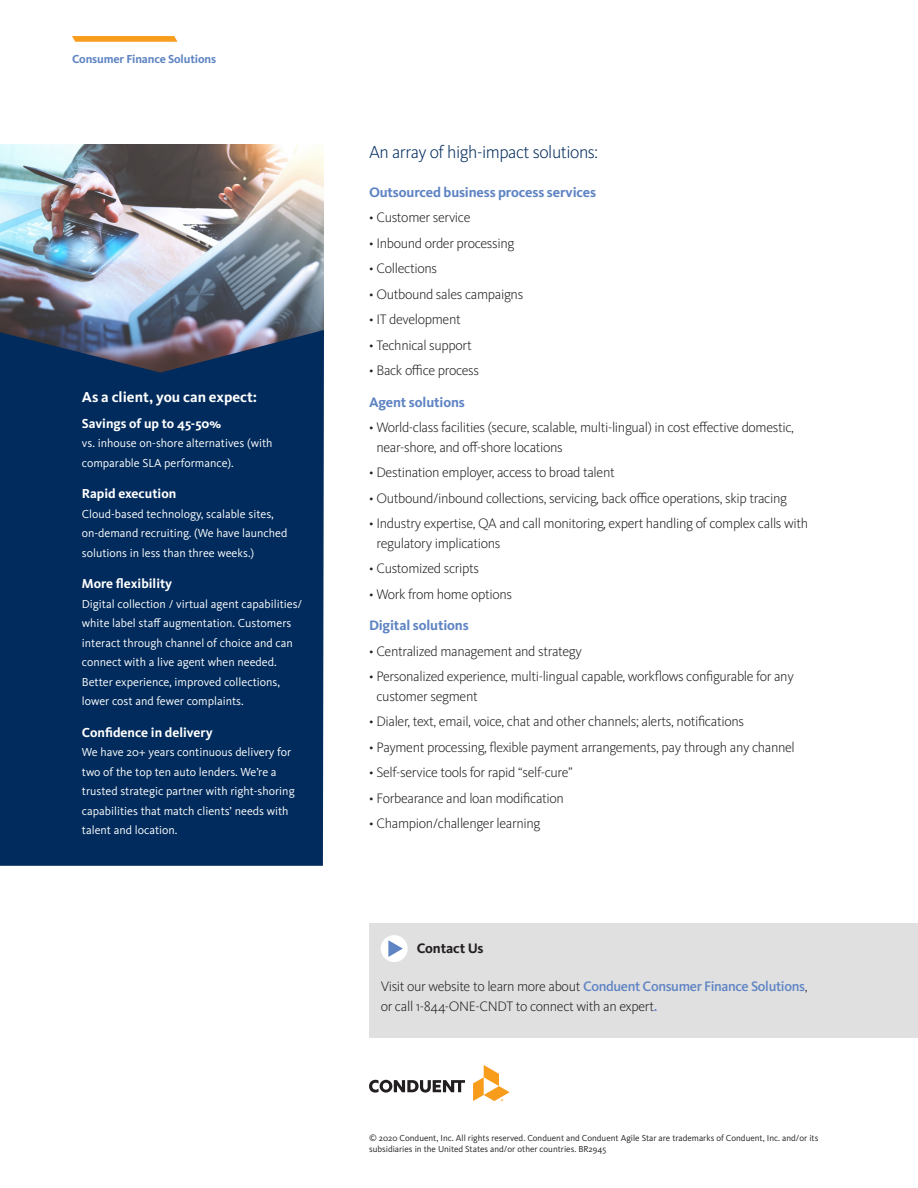
<style>
.page{position:relative;width:918px;height:1188px;background:#fff}
.page>*{position:absolute;margin:0;border:0;box-sizing:border-box;transform-origin:0 0}
.Cover_intro_text_-_b{font:300 18px "Kievit Pro";letter-spacing:-.025em;color:#002b5c}
.Caption_-_subhead{font:700 15px "Kievit Pro";color:#fff}
.Body_text{font:300 14.25px/19.5px "Kievit Pro";letter-spacing:-.025em;color:#231f20}
.Subhead_text{font:700 14.25px "Kievit Pro";letter-spacing:-.01em;color:#5f84c3}
.Subhead_text-2{font:700 14.25px "Kievit Pro";letter-spacing:-.01em;color:#231f20}
.Caption_-_text{font:700 13.5px "Kievit Pro";color:#fff}
.Caption_-_text-2{font:12px/19.5px "Kievit Pro";color:#fff}
.Business_category{font:700 12px "Kievit Pro";letter-spacing:-.01em;color:#5f84c3}
.Legal{font:9px/10.5px "Kievit Pro";color:#231f20}
.s1{font-weight:500;color:#5f84c3}
</style>
<div class="page">
<svg style="left:72px;top:36px;width:105px;height:6px"></svg>
<svg style="left:369px;top:1080px;width:96px;height:13px"></svg>
<svg style="left:473px;top:1065px;width:37px;height:36px"></svg>
<div style="left:0;top:373px;width:324px;height:493px;background:#002b5c"></div>
<div style="left:369px;top:923px;width:549px;height:115px;background:#e0e0e1"></div>
<div style="left:381px;top:935px;width:27px;height:27px;background:#fff;border-radius:50%"></div>
<svg style="left:388px;top:940px;width:15px;height:17px"></svg>
<img style="left:0;top:144px;width:324px;height:229px">
<p class="Business_category" style="left:72px;top:52px;width:146px">Consumer Finance Solutions</p>
<p class="Caption_-_subhead" style="left:82px;top:388px;width:177px">As a client, you can expect:</p>
<p class="Caption_-_text" style="left:82px;top:415px;width:141px">Savings of up to 45-50%</p>
<p class="Caption_-_text-2" style="left:82px;top:433px;width:192px">vs. inhouse on-shore alternatives (with comparable SLA performance).</p>
<p class="Caption_-_text" style="left:82px;top:485px;width:96px">Rapid execution</p>
<p class="Caption_-_text-2" style="left:82px;top:504px;width:207px">Cloud-based technology, scalable sites, on-demand recruiting. (We have launched solutions in less than three weeks.)</p>
<p class="Caption_-_text" style="left:82px;top:575px;width:92px">More flexibility</p>
<p class="Caption_-_text-2" style="left:82px;top:594px;width:222px">Digital collection / virtual agent capabilities/ white label staff augmentation. Customers interact through channel of choice and can connect with a live agent when needed.<br>Better experience, improved collections, lower cost and fewer complaints.</p>
<p class="Caption_-_text" style="left:82px;top:724px;width:133px">Confidence in delivery</p>
<p class="Caption_-_text-2" style="left:82px;top:742px;width:214px">We have 20+ years continuous delivery for two of the top ten auto lenders. We’re a trusted strategic partner with right-shoring capabilities that match clients’ needs with talent and location.</p>
<p class="Cover_intro_text_-_b" style="left:369px;top:141px;width:231px">An array of high-impact solutions:</p>
<p class="Subhead_text" style="left:369px;top:183px;width:229px">Outsourced business process services</p>
<p class="Body_text" style="left:369px;top:208px;width:103px">• Customer service</p>
<p class="Body_text" style="left:369px;top:233px;width:147px">• Inbound order processing</p>
<p class="Body_text" style="left:369px;top:259px;width:70px">• Collections</p>
<p class="Body_text" style="left:369px;top:284px;width:156px">• Outbound sales campaigns</p>
<p class="Body_text" style="left:369px;top:310px;width:93px">• IT development</p>
<p class="Body_text" style="left:369px;top:335px;width:104px">• Technical support</p>
<p class="Body_text" style="left:369px;top:361px;width:112px">• Back office process</p>
<p class="Subhead_text" style="left:369px;top:393px;width:97px">Agent solutions</p>
<p class="Body_text" style="left:376px;top:418px;width:419px;text-indent:-8px">• World-class facilities (secure, scalable, multi-lingual) in cost effective domestic, near-shore, and off-shore locations</p>
<p class="Body_text" style="left:369px;top:463px;width:247px">• Destination employer, access to broad talent</p>
<p class="Body_text" style="left:369px;top:488px;width:420px">• Outbound/inbound collections, servicing, back office operations, skip tracing</p>
<p class="Body_text" style="left:376px;top:514px;width:433px;text-indent:-8px">• Industry expertise, QA and call monitoring, expert handling of complex calls with regulatory implications</p>
<p class="Body_text" style="left:369px;top:559px;width:112px">• Customized scripts</p>
<p class="Body_text" style="left:369px;top:584px;width:145px">• Work from home options</p>
<p class="Subhead_text" style="left:369px;top:617px;width:101px">Digital solutions</p>
<p class="Body_text" style="left:369px;top:641px;width:215px">• Centralized management and strategy</p>
<p class="Body_text" style="left:376px;top:667px;width:419px;text-indent:-8px">• Personalized experience, multi-lingual capable, workflows configurable for any customer segment</p>
<p class="Body_text" style="left:369px;top:712px;width:377px">• Dialer, text, email, voice, chat and other channels; alerts, notifications</p>
<p class="Body_text" style="left:369px;top:737px;width:427px">• Payment processing, flexible payment arrangements, pay through any channel</p>
<p class="Body_text" style="left:369px;top:763px;width:205px">• Self-service tools for rapid “self-cure”</p>
<p class="Body_text" style="left:369px;top:788px;width:196px">• Forbearance and loan modification</p>
<p class="Body_text" style="left:369px;top:814px;width:173px">• Champion/challenger learning</p>
<p class="Subhead_text-2" style="left:417px;top:940px;width:68px">Contact Us</p>
<p class="Body_text" style="left:381px;top:977px;width:428px">Visit our website to learn more about <span class="s1">Conduent Consumer Finance Solutions</span>, or call 1-844-ONE-CNDT to connect with an expert<span class="s1">.</span></p>
<p class="Legal" style="left:369px;top:1133px;width:451px">© 2020 Conduent, Inc. All rights reserved. Conduent and Conduent Agile Star are trademarks of Conduent, Inc. and/or its subsidiaries in the United States and/or other countries. BR2945</p>
</div>
